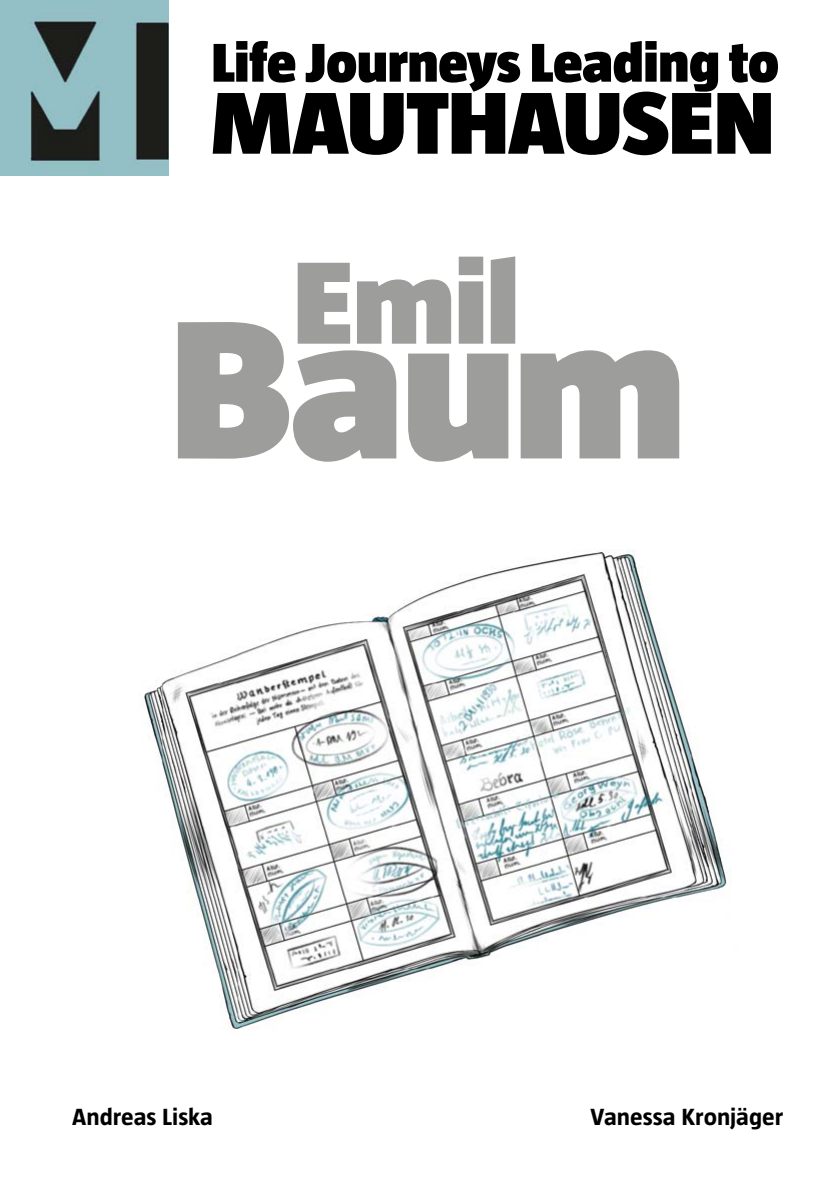
<style>
.page{position:relative;width:840px;height:1191px;background:#fff}
.page>*{position:absolute;margin:0;border:0;box-sizing:border-box;transform-origin:0 0}
.t1{font:900 202px "Taz Text";color:#9d9d9c}
.t2{font:900 120px "Taz Text";color:#9d9d9c}
.t3{font:900 90px "Taz Text";letter-spacing:-.01em;color:#000}
.t4{font:900 56px "Taz Text";letter-spacing:-.005em;color:#000}
.t5{font:700 24px "Taz Text";color:#000}
</style>
<div class="page">
<img style="left:141px;top:550px;width:586px;height:479px">
<img style="left:0;top:0;width:168px;height:176px">
<h3 class="t4" style="left:211px;top:31px;width:568px">Life Journeys Leading to</h3>
<h3 class="t3" style="left:211px;top:73px;width:564px">Mauthausen</h3>
<h2 class="t2" style="left:293px;top:236px;width:228px">Emil</h2>
<h1 class="t1" style="left:170px;top:276px;width:517px">Baum</h1>
<p class="t5" style="left:72px;top:1103px;width:142px">Andreas Liska</p>
<p class="t5" style="left:590px;top:1103px;width:194px">Vanessa Kronjäger</p>
</div>
